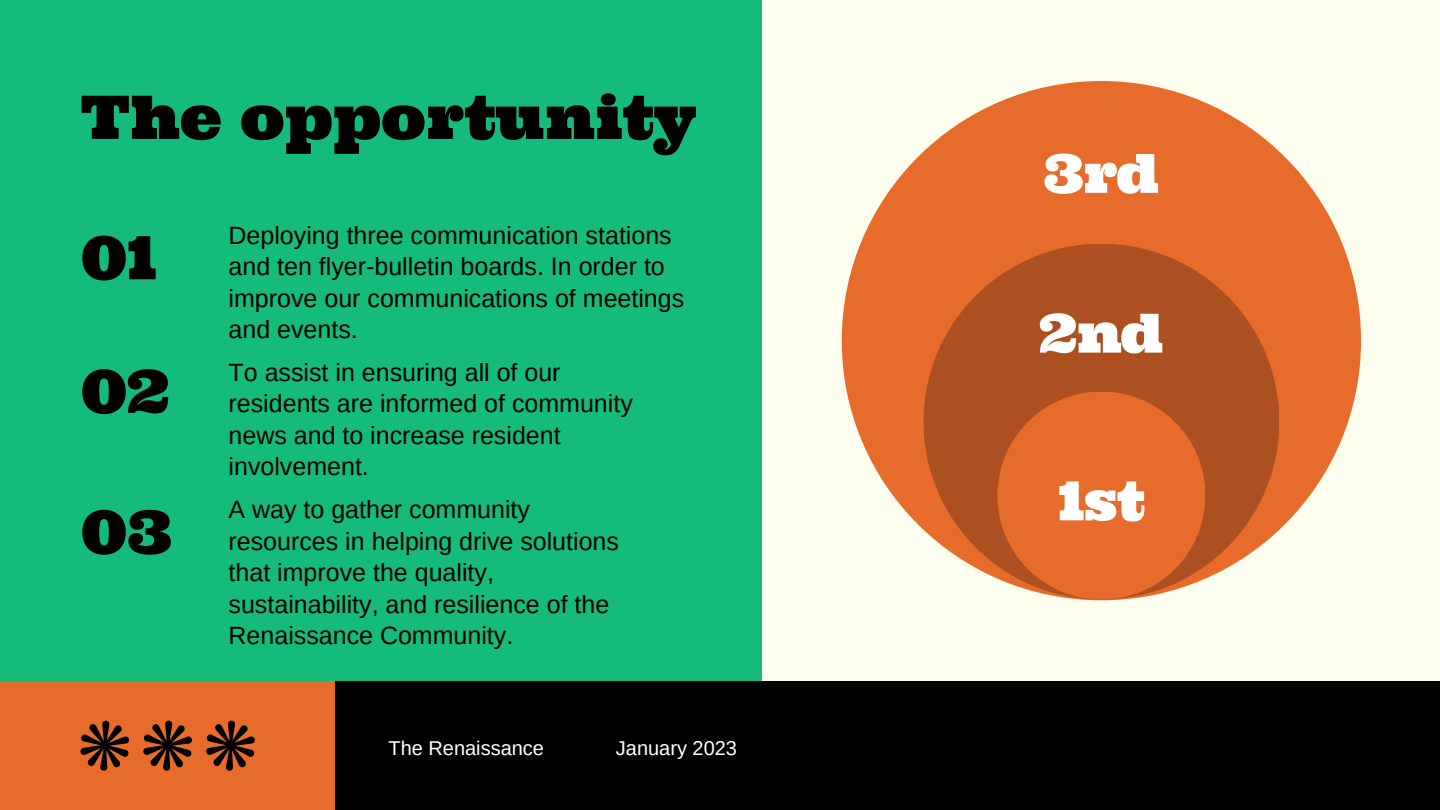
<style>
.page{position:relative;width:1440px;height:810px;background:#ffffef}
.page>*{position:absolute;margin:0;border:0;box-sizing:border-box;transform-origin:0 0}
.t1{font:60px "Ultra";color:#000001}
.t2{font:54px "Ultra";letter-spacing:-.02em;color:#fff}
.t3{font:25px/31.5px "Arimo";color:#000001}
.t4{font:20px "Arimo";color:#fff}
</style>
<div class="page">
<div style="left:0;top:0;width:762px;height:681px;background:#15bb7b"></div>
<div style="left:842px;top:81px;width:519px;height:519px;background:#e76c2c;border-radius:50%"></div>
<div style="left:923px;top:244px;width:356px;height:356px;background:#ac5021;border-radius:50%"></div>
<div style="left:997px;top:392px;width:208px;height:208px;background:#e76c2c;border-radius:50%"></div>
<div style="left:0;top:681px;width:335px;height:129px;background:#e76c2c"></div>
<div style="left:335px;top:681px;width:1105px;height:129px;background:#000001"></div>
<svg style="left:80px;top:721px;width:50px;height:50px"></svg>
<svg style="left:143px;top:721px;width:49px;height:50px"></svg>
<svg style="left:206px;top:721px;width:49px;height:50px"></svg>
<h1 class="t1" style="left:81px;top:78px;width:617px">The opportunity</h1>
<h1 class="t1" style="left:81px;top:219px;width:77px">01</h1>
<h1 class="t1" style="left:81px;top:352px;width:90px">02</h1>
<h1 class="t1" style="left:81px;top:493px;width:93px">03</h1>
<p class="t3" style="left:229px;top:219px;width:457px">Deploying three communication stations and ten flyer-bulletin boards. In order to improve our communications of meetings and events.</p>
<p class="t3" style="left:229px;top:356px;width:406px">To assist in ensuring all of our residents are informed of community news and to increase resident involvement.</p>
<p class="t3" style="left:229px;top:494px;width:392px">A way to gather community resources in helping drive solutions that improve the quality, sustainability, and resilience of the<br>Renaissance Community.</p>
<p class="t4" style="left:388px;top:736px;width:157px">The Renaissance</p>
<p class="t4" style="left:616px;top:736px;width:123px">January 2023</p>
<h2 class="t2" style="left:1043px;top:138px;width:118px">3rd</h2>
<h2 class="t2" style="left:1039px;top:298px;width:126px">2nd</h2>
<h2 class="t2" style="left:1058px;top:466px;width:89px">1st</h2>
</div>
